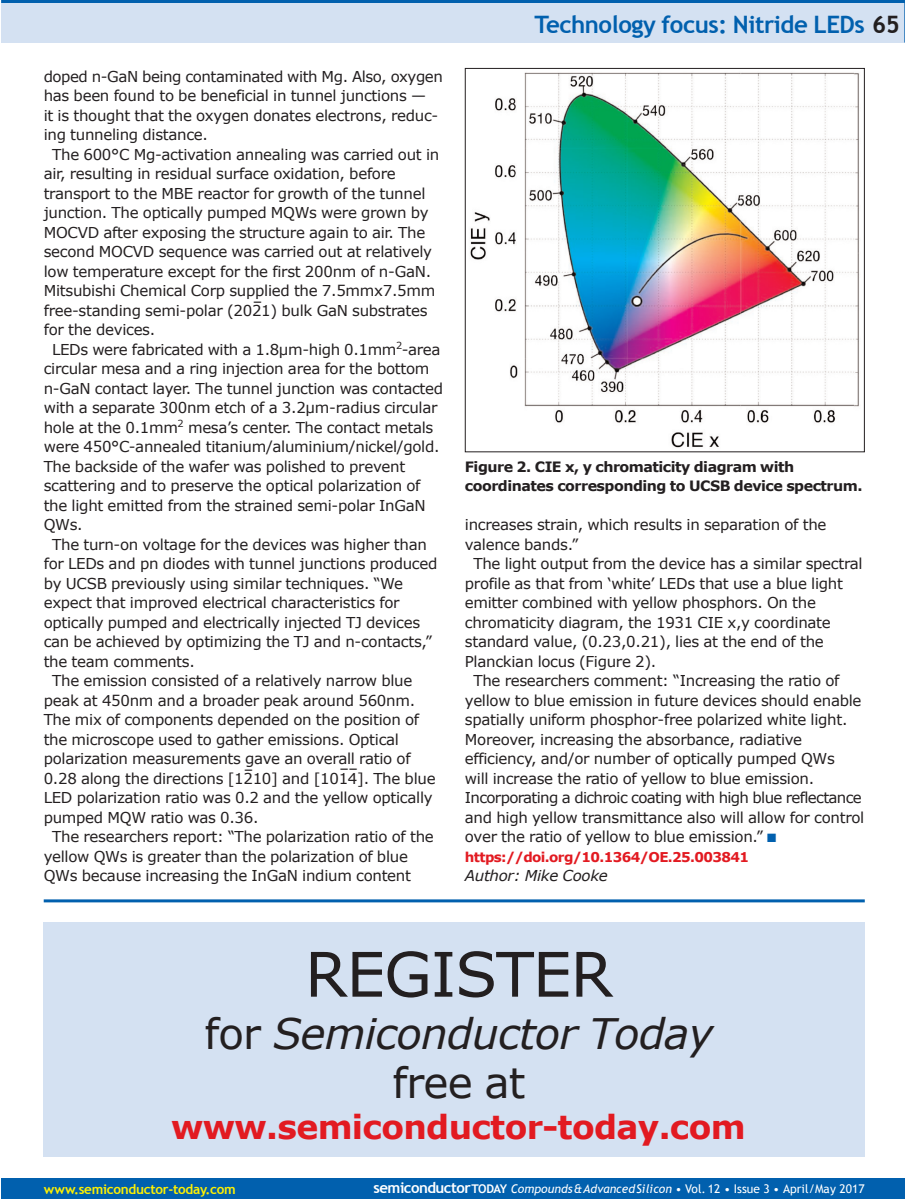
<style>
.page{position:relative;width:905px;height:1199px;background:#fff}
.page>*{position:absolute;margin:0;border:0;box-sizing:border-box;transform-origin:0 0}
.t1{font:61.5px "Verdana";letter-spacing:-.02em;color:#231f20}
.t2{font:italic 42px/49.5px "Verdana";letter-spacing:-.02em;color:#231f20;text-align:center}
.t3{font:700 33px "Verdana";letter-spacing:-.02em;color:#e21a21}
.t4{font:700 24px "Trebuchet MS";letter-spacing:-.02em;color:#0160ae}
.t5{font:15px "Verdana";letter-spacing:-.02em;color:#231f20}
.t6{font:15px "Verdana";letter-spacing:-.045em;color:#231f20}
.t7{font:italic 15px "Verdana";letter-spacing:-.02em;color:#231f20}
.t8{font:700 14.25px/19.5px "Verdana";letter-spacing:-.035em;color:#231f20}
.t9{font:700 13.5px "Verdana";letter-spacing:-.045em;color:#e21a21}
.t10{font:700 13.5px "Trebuchet MS";letter-spacing:-.02em;color:#fff101}
.t11{font:12px "Trebuchet MS";letter-spacing:.005em;color:#fff}
.s1{color:#231f20}
.s2{color:#0160ae}
.s3{font-style:normal}
.s4{font-weight:700;font-size:15px}
.s5{font-weight:700}
.s6{font-style:italic}
</style>
<div class="page">
<div style="left:1px;top:0;width:903px;height:43px;background:#d4e1f2"></div>
<hr style="left:904px;top:0;width:1px;height:43px;background:#0160ae">
<hr style="left:1px;top:0;width:903px;height:3px;background:#0160ae">
<div style="left:1px;top:1178px;width:903px;height:20px;background:#0160ae"></div>
<img style="left:470px;top:72px;width:389px;height:376px">
<div style="left:465px;top:68px;width:399px;height:384px;border:1px solid #231f20"></div>
<hr style="left:44px;top:899px;width:820px;height:3px;background:#0160ae">
<div style="left:44px;top:923px;width:820px;height:234px;background:#d4e1f2"></div>
<p class="t5" style="left:44px;top:66px;width:401px">doped n-GaN being contaminated with Mg. Also, oxygen</p>
<p class="t5" style="left:44px;top:86px;width:384px">has been found to be beneficial in tunnel junctions —</p>
<p class="t5" style="left:44px;top:105px;width:396px">it is thought that the oxygen donates electrons, reduc-</p>
<p class="t5" style="left:44px;top:125px;width:166px">ing tunneling distance.</p>
<p class="t5" style="left:52px;top:144px;width:388px">The 600°C Mg-activation annealing was carried out in</p>
<p class="t5" style="left:44px;top:164px;width:353px">air, resulting in residual surface oxidation, before</p>
<p class="t5" style="left:44px;top:183px;width:383px">transport to the MBE reactor for growth of the tunnel</p>
<p class="t5" style="left:44px;top:203px;width:386px">junction. The optically pumped MQWs were grown by</p>
<p class="t5" style="left:44px;top:222px;width:383px">MOCVD after exposing the structure again to air. The</p>
<p class="t5" style="left:44px;top:242px;width:390px">second MOCVD sequence was carried out at relatively</p>
<p class="t5" style="left:44px;top:261px;width:389px">low temperature except for the first 200nm of n-GaN.</p>
<p class="t5" style="left:44px;top:281px;width:393px">Mitsubishi Chemical Corp supplied the 7.5mmx7.5mm</p>
<p class="t5" style="left:44px;top:300px;width:385px">free-standing semi-polar (2021) bulk GaN substrates</p>
<p class="t5" style="left:44px;top:320px;width:113px">for the devices.</p>
<p class="t5" style="left:52px;top:339px;width:389px">LEDs were fabricated with a 1.8µm-high 0.1mm<sup>2</sup>-area</p>
<p class="t5" style="left:44px;top:359px;width:387px">circular mesa and a ring injection area for the bottom</p>
<p class="t5" style="left:44px;top:378px;width:401px">n-GaN contact layer. The tunnel junction was contacted</p>
<p class="t5" style="left:44px;top:398px;width:395px">with a separate 300nm etch of a 3.2µm-radius circular</p>
<p class="t5" style="left:44px;top:417px;width:391px">hole at the 0.1mm<sup>2</sup> mesa’s center. The contact metals</p>
<p class="t5" style="left:44px;top:437px;width:397px">were 450°C-annealed titanium/aluminium/nickel/gold.</p>
<p class="t5" style="left:44px;top:456px;width:363px">The backside of the wafer was polished to prevent</p>
<p class="t5" style="left:44px;top:476px;width:378px">scattering and to preserve the optical polarization of</p>
<p class="t5" style="left:44px;top:495px;width:383px">the light emitted from the strained semi-polar InGaN</p>
<p class="t5" style="left:44px;top:515px;width:41px">QWs.</p>
<p class="t5" style="left:52px;top:534px;width:376px">The turn-on voltage for the devices was higher than</p>
<p class="t5" style="left:44px;top:554px;width:395px">for LEDs and pn diodes with tunnel junctions produced</p>
<p class="t5" style="left:44px;top:573px;width:361px">by UCSB previously using similar techniques. “We</p>
<p class="t5" style="left:44px;top:593px;width:357px">expect that improved electrical characteristics for</p>
<p class="t5" style="left:44px;top:612px;width:378px">optically pumped and electrically injected TJ devices</p>
<p class="t5" style="left:44px;top:632px;width:390px">can be achieved by optimizing the TJ and n-contacts,”</p>
<p class="t5" style="left:44px;top:651px;width:153px">the team comments.</p>
<p class="t5" style="left:52px;top:671px;width:361px">The emission consisted of a relatively narrow blue</p>
<p class="t5" style="left:44px;top:690px;width:373px">peak at 450nm and a broader peak around 560nm.</p>
<p class="t5" style="left:44px;top:710px;width:377px">The mix of components depended on the position of</p>
<p class="t5" style="left:44px;top:729px;width:357px">the microscope used to gather emissions. Optical</p>
<p class="t5" style="left:44px;top:749px;width:368px">polarization measurements gave an overall ratio of</p>
<p class="t5" style="left:44px;top:768px;width:393px">0.28 along the directions [1210] and [1014]. The blue</p>
<p class="t5" style="left:44px;top:788px;width:390px">LED polarization ratio was 0.2 and the yellow optically</p>
<p class="t5" style="left:44px;top:807px;width:216px">pumped MQW ratio was 0.36.</p>
<p class="t5" style="left:52px;top:827px;width:383px">The researchers report: “The polarization ratio of the</p>
<p class="t5" style="left:44px;top:846px;width:366px">yellow QWs is greater than the polarization of blue</p>
<p class="t5" style="left:44px;top:866px;width:369px">QWs because increasing the InGaN indium content</p>
<p class="t5" style="left:253px;top:292px;width:11px">–</p>
<p class="t5" style="left:339px;top:759px;width:20px">––</p>
<p class="t5" style="left:244px;top:760px;width:11px">–</p>
<p class="t4" style="left:534px;top:10px;width:367px">Technology focus: Nitride LEDs <span class="s1">65</span></p>
<p class="t8" style="left:465px;top:456px;width:399px">Figure 2. CIE x, y chromaticity diagram with coordinates corresponding to UCSB device spectrum.</p>
<p class="t5" style="left:465px;top:515px;width:363px">increases strain, which results in separation of the</p>
<p class="t5" style="left:465px;top:534px;width:115px">valence bands.”</p>
<p class="t5" style="left:473px;top:554px;width:391px">The light output from the device has a similar spectral</p>
<p class="t5" style="left:465px;top:573px;width:379px">profile as that from ‘white’ LEDs that use a blue light</p>
<p class="t5" style="left:465px;top:593px;width:352px">emitter combined with yellow phosphors. On the</p>
<p class="t5" style="left:465px;top:612px;width:367px">chromaticity diagram, the 1931 CIE x,y coordinate</p>
<p class="t5" style="left:465px;top:632px;width:360px">standard value, (0.23,0.21), lies at the end of the</p>
<p class="t5" style="left:465px;top:651px;width:193px">Planckian locus (Figure 2).</p>
<p class="t5" style="left:473px;top:671px;width:367px">The researchers comment: “Increasing the ratio of</p>
<p class="t5" style="left:465px;top:690px;width:398px">yellow to blue emission in future devices should enable</p>
<p class="t5" style="left:465px;top:710px;width:384px">spatially uniform phosphor-free polarized white light.</p>
<p class="t5" style="left:465px;top:729px;width:339px">Moreover, increasing the absorbance, radiative</p>
<p class="t5" style="left:465px;top:749px;width:371px">efficiency, and/or number of optically pumped QWs</p>
<p class="t5" style="left:465px;top:768px;width:351px">will increase the ratio of yellow to blue emission.</p>
<p class="t6" style="left:465px;top:788px;width:398px">Incorporating a dichroic coating with high blue reflectance</p>
<p class="t5" style="left:465px;top:807px;width:401px">and high yellow transmittance also will allow for control</p>
<p class="t5" style="left:465px;top:827px;width:313px">over the ratio of yellow to blue emission.” <span class="s2">■</span></p>
<p class="t9" style="left:465px;top:848px;width:286px">https://doi.org/10.1364/OE.25.003841</p>
<p class="t7" style="left:465px;top:866px;width:144px">Author: Mike Cooke</p>
<p class="t1" style="left:305px;top:934px;width:310px">REGISTER</p>
<p class="t2" style="left:204px;top:1007px;width:510px"><span class="s3">for</span> Semiconductor Today <span class="s3">free at</span></p>
<p class="t3" style="left:171px;top:1105px;width:576px">www.semiconductor-today.com</p>
<p class="t10" style="left:44px;top:1180px;width:194px">www.semiconductor-today.com</p>
<p class="t11" style="left:373px;top:1181px;width:492px"><span class="s4">semiconductor</span><span class="s5">TODAY</span> <span class="s6">Compounds&amp;AdvancedSilicon</span> • Vol. 12 • Issue 3 • April/May 2017</p>
</div>
